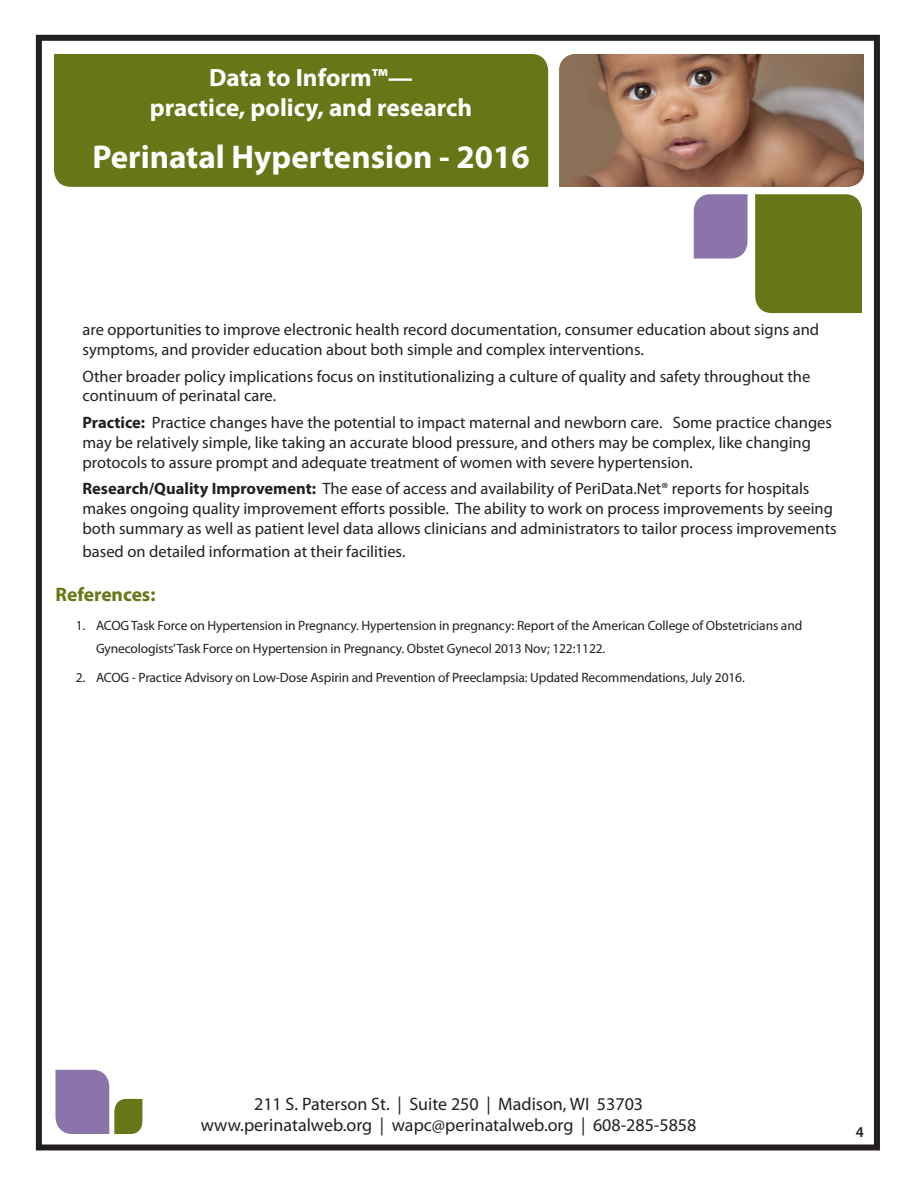
<style>
.page{position:relative;width:918px;height:1188px;background:#fff}
.page>*{position:absolute;margin:0;border:0;box-sizing:border-box;transform-origin:0 0}
.t1{font:700 33px "Myriad Pro";color:#fff}
.t2{font:700 25.05px/30.2px "Myriad Pro";color:#fff;text-align:center}
.t3{font:700 19.5px "Myriad Pro";color:#677717}
.t4{font:18px/21.6px "Myriad Pro";color:#231f20;text-align:center}
.t5{font:16.5px/19.8px "Myriad Pro";color:#231f20}
.t6{font:600 15px "Myriad Pro";color:#231f20}
.t7{font:13.5px/22.5px "Myriad Pro";letter-spacing:-.01em;color:#231f20}
.s1{font-weight:700}
</style>
<div class="page">
<div style="left:755px;top:194px;width:107px;height:119px;background:#677717"></div>
<img style="left:559px;top:54px;width:305px;height:133px">
<svg style="left:694px;top:194px;width:54px;height:65px;background:#907bae"></svg>
<svg style="left:56px;top:1070px;width:86px;height:64px"></svg>
<div style="left:36px;top:35px;width:844px;height:1115px;border:6px solid #231f20"></div>
<div style="left:54px;top:54px;width:494px;height:133px;background:#677717"></div>
<h2 class="t2" style="left:150px;top:61px;width:324px">Data to Inform™—<br>practice, policy, and research</h2>
<h1 class="t1" style="left:92px;top:135px;width:439px">Perinatal Hypertension - 2016</h1>
<p class="t5" style="left:82px;top:320px;width:738px">are opportunities to improve electronic health record documentation, consumer education about signs and symptoms, and provider education about both simple and complex interventions.</p>
<p class="t5" style="left:82px;top:366px;width:729px">Other broader policy implications focus on institutionalizing a culture of quality and safety throughout the continuum of perinatal care.</p>
<p class="t5" style="left:82px;top:412px;width:751px"><span class="s1">Practice:</span> Practice changes have the potential to impact maternal and newborn care. Some practice changes may be relatively simple, like taking an accurate blood pressure, and others may be complex, like changing protocols to assure prompt and adequate treatment of women with severe hypertension.</p>
<p class="t5" style="left:82px;top:478px;width:756px"><span class="s1">Research/Quality Improvement:</span> The ease of access and availability of PeriData.Net® reports for hospitals makes ongoing quality improvement efforts possible. The ability to work on process improvements by seeing both summary as well as patient level data allows clinicians and administrators to tailor process improvements</p>
<p class="t5" style="left:82px;top:541px;width:324px">based on detailed information at their facilities.</p>
<p class="t3" style="left:56px;top:582px;width:101px">References:</p>
<p class="t7" style="left:96px;top:614px;width:708px;text-indent:-20px">1. ACOG Task Force on Hypertension in Pregnancy. Hypertension in pregnancy: Report of the American College of Obstetricians and<br>Gynecologists’ Task Force on Hypertension in Pregnancy. Obstet Gynecol 2013 Nov; 122:1122.</p>
<p class="t7" style="left:76px;top:666px;width:671px">2. ACOG - Practice Advisory on Low-Dose Aspirin and Prevention of Preeclampsia: Updated Recommendations, July 2016.</p>
<p class="t4" style="left:201px;top:1092px;width:497px">211 S. Paterson St. | Suite 250 | Madison, WI 53703 www.perinatalweb.org | wapc@perinatalweb.org | 608-285-5858</p>
<p class="t6" style="left:856px;top:1122px;width:10px">4</p>
</div>
